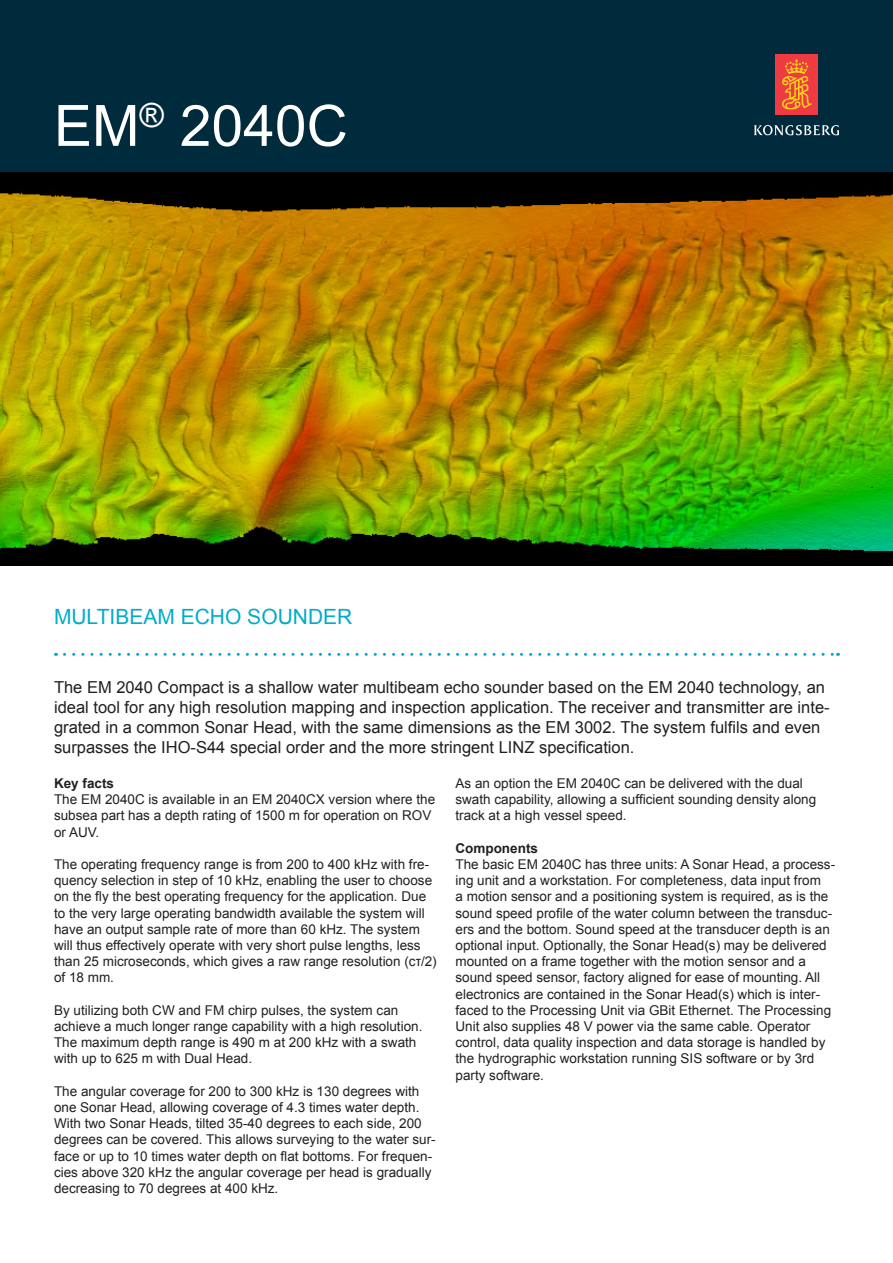
<style>
.page{position:relative;width:893px;height:1263px;background:#fff}
.page>*{position:absolute;margin:0;border:0;box-sizing:border-box;transform-origin:0 0}
.Head_1{font:57px "Arial";color:#fff}
.Head_2{font:21px "Arial";color:#00abcd}
.Ingress{font:16.5px/19.8px "Arial";color:#231f20}
.Body_text{font:13.5px/16.2px "Arial";color:#231f20}
.Body_text-2{font:700 13.5px "Arial";color:#231f20}
</style>
<div class="page">
<div style="left:0;top:0;width:893px;height:173px;background:#002b3d"></div>
<div style="left:775px;top:54px;width:43px;height:61px;background:#ee3a41"></div>
<svg style="left:782px;top:59px;width:30px;height:51px"></svg>
<svg style="left:754px;top:125px;width:85px;height:10px"></svg>
<svg style="left:64px;top:653px;width:774px;height:3px"></svg>
<img style="left:0;top:173px;width:893px;height:393px">
<p class="Head_1" style="left:54px;top:88px;width:295px">EM<sup>®</sup> 2040C</p>
<p class="Head_2" style="left:54px;top:603px;width:300px">MULTIBEAM ECHO SOUNDER</p>
<p class="Ingress" style="left:54px;top:678px;width:777px">The EM 2040 Compact is a shallow water multibeam echo sounder based on the EM 2040 technology, an ideal tool for any high resolution mapping and inspection application. The receiver and transmitter are inte&shy;grated in a common Sonar Head, with the same dimensions as the EM 3002. The system fulfils and even surpasses the IHO-S44 special order and the more stringent LINZ specification.</p>
<p class="Body_text-2" style="left:54px;top:774px;width:62px">Key facts</p>
<p class="Body_text" style="left:54px;top:791px;width:383px">The EM 2040C is available in an EM 2040CX version where the subsea part has a depth rating of 1500 m for operation on ROV or AUV.</p>
<p class="Body_text" style="left:54px;top:856px;width:384px">The operating frequency range is from 200 to 400 kHz with fre&shy;quency selection in step of 10 kHz, enabling the user to choose on the fly the best operating frequency for the application. Due to the very large operating bandwidth available the system will have an output sample rate of more than 60 kHz. The system will thus effectively operate with very short pulse lengths, less than 25 microseconds, which gives a raw range resolution (cτ/2) of 18 mm.</p>
<p class="Body_text" style="left:54px;top:1002px;width:370px">By utilizing both CW and FM chirp pulses, the system can achieve a much longer range capability with a high resolution.<br>The maximum depth range is 490 m at 200 kHz with a swath with up to 625 m with Dual Head.</p>
<p class="Body_text" style="left:54px;top:1083px;width:383px">The angular coverage for 200 to 300 kHz is 130 degrees with one Sonar Head, allowing coverage of 4.3 times water depth.<br>With two Sonar Heads, tilted 35-40 degrees to each side, 200 degrees can be covered. This allows surveying to the water sur&shy;face or up to 10 times water depth on flat bottoms. For frequen&shy;cies above 320 kHz the angular coverage per head is gradually decreasing to 70 degrees at 400 kHz.</p>
<p class="Body_text" style="left:455px;top:775px;width:362px">As an option the EM 2040C can be delivered with the dual swath capability, allowing a sufficient sounding density along track at a high vessel speed.</p>
<p class="Body_text-2" style="left:455px;top:839px;width:84px">Components</p>
<p class="Body_text" style="left:455px;top:856px;width:381px">The basic EM 2040C has three units: A Sonar Head, a process&shy;ing unit and a workstation. For completeness, data input from<br>a motion sensor and a positioning system is required, as is the sound speed profile of the water column between the transduc&shy;ers and the bottom. Sound speed at the transducer depth is an optional input. Optionally, the Sonar Head(s) may be delivered mounted on a frame together with the motion sensor and a sound speed sensor, factory aligned for ease of mounting. All electronics are contained in the Sonar Head(s) which is inter&shy;faced to the Processing Unit via GBit Ethernet. The Processing Unit also supplies 48 V power via the same cable. Operator control, data quality inspection and data storage is handled by the hydrographic workstation running SIS software or by 3rd party software.</p>
</div>
